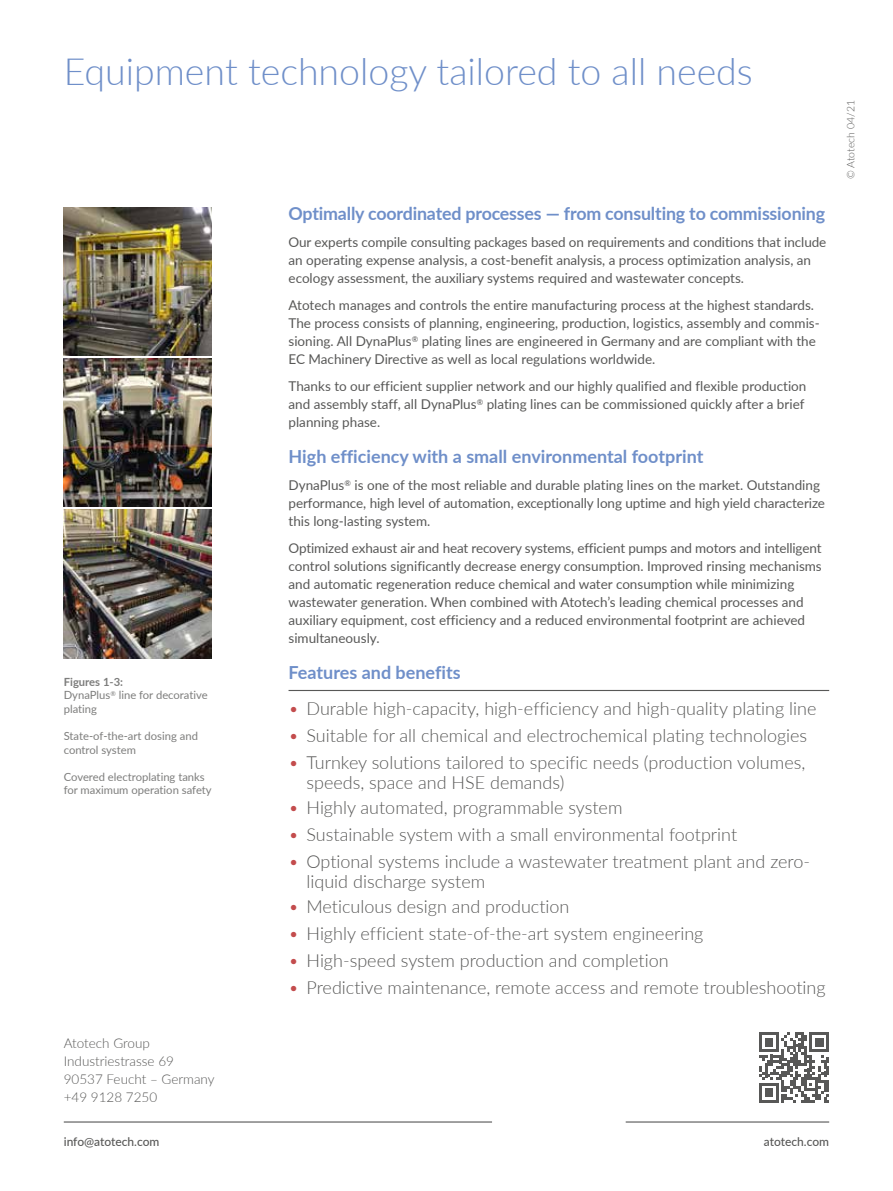
<style>
.page{position:relative;width:893px;height:1191px;background:#fff}
.page>*{position:absolute;margin:0;border:0;box-sizing:border-box;transform-origin:0 0}
.t1{font:300 37.5px "Lato";color:#6f8fc9}
.t2{font:300 18px/19.5px "Lato";color:#585857}
.t3{font:700 18px "Lato";letter-spacing:-.01em;color:#6f8fc9}
.t4{font:13.5px/18px "Lato";color:#585857}
.t5{font:300 13.5px/18px "Lato";color:#585857}
.t6{font:500 12px "Lato";letter-spacing:-.005em;color:#585857}
.t7{font:11.25px/13.5px "Lato";color:#7d7d7c}
.t8{font:300 10.5px "Lato";color:#585857}
.s1{font-weight:700}
.s2{color:#c34c4d}
</style>
<div class="page">
<hr style="left:64px;top:1121px;width:428px;height:1px;background:#585857">
<hr style="left:626px;top:1121px;width:203px;height:1px;background:#585857">
<svg style="left:759px;top:1032px;width:70px;height:70px"></svg>
<img style="left:64px;top:207px;width:147px;height:148px">
<img style="left:64px;top:510px;width:147px;height:148px">
<img style="left:64px;top:358px;width:147px;height:149px">
<hr style="left:289px;top:690px;width:540px;height:1px;background:#585857">
<h1 class="t1" style="left:64px;top:45px;width:690px">Equipment technology tailored to all needs</h1>
<p class="t7" style="left:64px;top:674px;width:145px"><span class="s1">Figures 1-3:<br></span>DynaPlus<sup>®</sup> line for decorative plating</p>
<p class="t7" style="left:64px;top:728px;width:136px">State-of-the-art dosing and control system</p>
<p class="t7" style="left:64px;top:769px;width:149px">Covered electroplating tanks for maximum operation safety</p>
<p class="t5" style="left:64px;top:1034px;width:152px">Atotech Group<br>Industriestrasse 69<br>90537 Feucht – Germany +49 9128 7250</p>
<h2 class="t3" style="left:289px;top:200px;width:538px">Optimally coordinated processes — from consulting to commissioning</h2>
<p class="t4" style="left:289px;top:233px;width:539px">Our experts compile consulting packages based on requirements and conditions that include an operating expense analysis, a cost-benefit analysis, a process optimization analysis, an ecology assessment, the auxiliary systems required and wastewater concepts.</p>
<p class="t4" style="left:289px;top:296px;width:533px">Atotech manages and controls the entire manufacturing process at the highest standards.<br>The process consists of planning, engineering, production, logistics, assembly and commis&shy;sioning. All DynaPlus<sup>®</sup> plating lines are engineered in Germany and are compliant with the EC Machinery Directive as well as local regulations worldwide.</p>
<p class="t4" style="left:289px;top:377px;width:519px">Thanks to our efficient supplier network and our highly qualified and flexible production and assembly staff, all DynaPlus<sup>®</sup> plating lines can be commissioned quickly after a brief planning phase.</p>
<h2 class="t3" style="left:289px;top:443px;width:416px">High efficiency with a small environmental footprint</h2>
<p class="t4" style="left:289px;top:476px;width:538px">DynaPlus<sup>®</sup> is one of the most reliable and durable plating lines on the market. Outstanding performance, high level of automation, exceptionally long uptime and high yield characterize this long-lasting system.</p>
<p class="t4" style="left:289px;top:539px;width:535px">Optimized exhaust air and heat recovery systems, efficient pumps and motors and intelligent control solutions significantly decrease energy consumption. Improved rinsing mechanisms and automatic regeneration reduce chemical and water consumption while minimizing wastewater generation. When combined with Atotech’s leading chemical processes and auxiliary equipment, cost efficiency and a reduced environmental footprint are achieved simultaneously.</p>
<h2 class="t3" style="left:289px;top:659px;width:174px">Features and benefits</h2>
<h2 class="t2" style="left:289px;top:698px;width:529px"><span class="s2">•</span> Durable high-capacity, high-efficiency and high-quality plating line</h2>
<h2 class="t2" style="left:289px;top:725px;width:520px"><span class="s2">•</span> Suitable for all chemical and electrochemical plating technologies</h2>
<h2 class="t2" style="left:307px;top:752px;width:500px;text-indent:-18px"><span class="s2">•</span> Turnkey solutions tailored to specific needs (production volumes, speeds, space and HSE demands)</h2>
<h2 class="t2" style="left:289px;top:797px;width:335px"><span class="s2">•</span> Highly automated, programmable system</h2>
<h2 class="t2" style="left:289px;top:824px;width:450px"><span class="s2">•</span> Sustainable system with a small environmental footprint</h2>
<h2 class="t2" style="left:307px;top:851px;width:505px;text-indent:-18px"><span class="s2">•</span> Optional systems include a wastewater treatment plant and zero&shy;liquid discharge system</h2>
<h2 class="t2" style="left:289px;top:896px;width:282px"><span class="s2">•</span> Meticulous design and production</h2>
<h2 class="t2" style="left:289px;top:923px;width:416px"><span class="s2">•</span> Highly efficient state-of-the-art system engineering</h2>
<h2 class="t2" style="left:289px;top:950px;width:382px"><span class="s2">•</span> High-speed system production and completion</h2>
<h2 class="t2" style="left:289px;top:977px;width:539px"><span class="s2">•</span> Predictive maintenance, remote access and remote troubleshooting</h2>
<p class="t6" style="left:64px;top:1133px;width:97px">info@atotech.com</p>
<p class="t6" style="left:764px;top:1133px;width:67px">atotech.com</p>
<p class="t8" style="left:843px;top:179px;width:80px;rotate:-90deg">© Atotech 04/21</p>
</div>
